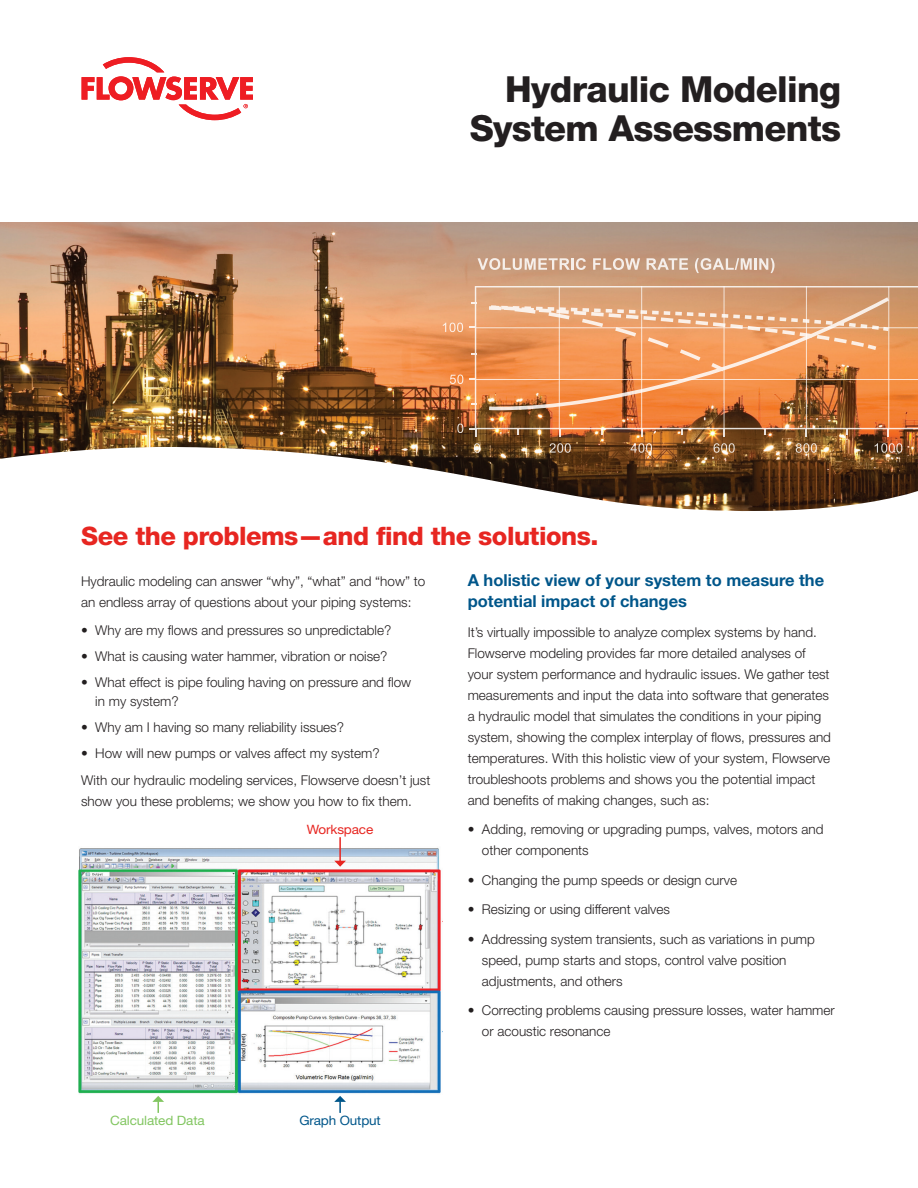
<style>
.page{position:relative;width:918px;height:1188px;background:#fff}
.page>*{position:absolute;margin:0;border:0;box-sizing:border-box;transform-origin:0 0}
.Brochure_Title{font:800 36px/39px "Helvetica Neue LT Std";letter-spacing:-.02em;color:#231f20;text-align:right}
.Quotation{font:800 25.5px "Helvetica Neue LT Std";letter-spacing:-.02em;color:#e72621}
.Subhead_Level_1__blu{font:700 16.5px/21px "Helvetica Neue LT Std";color:#00568a}
.Body_copy{font:300 13.5px/21px "Helvetica Neue LT Std";color:#231f20}
.Table_text{font:12.9px "Helvetica Neue LT Std";letter-spacing:-.01em;color:#82c661;scale:1.05 1}
.Table_text-2{font:12.9px "Helvetica Neue LT Std";letter-spacing:-.01em;color:#00568a;scale:1.05 1}
.Table_text-3{font:12.9px "Helvetica Neue LT Std";letter-spacing:-.01em;color:#e72621;scale:1.05 1}
</style>
<div class="page">
<img style="left:0;top:222px;width:918px;height:224px">
<svg style="left:0;top:446px;width:918px;height:66px"></svg>
<svg style="left:82px;top:57px;width:171px;height:63px"></svg>
<img style="left:78px;top:848px;width:365px;height:246px">
<svg style="left:334px;top:1096px;width:12px;height:17px"></svg>
<hr style="left:339px;top:837px;width:2px;height:24px;background:#e72621">
<svg style="left:334px;top:861px;width:12px;height:6px"></svg>
<svg style="left:152px;top:1096px;width:12px;height:17px"></svg>
<img style="left:475px;top:286px;width:443px;height:143px">
<svg style="left:489px;top:297px;width:399px;height:113px;background:#de894d"></svg>
<svg style="left:489px;top:306px;width:399px;height:65px;background:#eca16b"></svg>
<svg style="left:443px;top:323px;width:20px;height:9px"></svg>
<svg style="left:450px;top:375px;width:13px;height:9px"></svg>
<svg style="left:457px;top:424px;width:6px;height:9px"></svg>
<svg style="left:474px;top:443px;width:6px;height:10px"></svg>
<svg style="left:549px;top:443px;width:22px;height:10px"></svg>
<svg style="left:631px;top:443px;width:21px;height:10px"></svg>
<svg style="left:714px;top:443px;width:21px;height:10px"></svg>
<svg style="left:796px;top:443px;width:21px;height:10px"></svg>
<svg style="left:875px;top:443px;width:27px;height:10px"></svg>
<svg style="left:471px;top:403px;width:6px;height:2px"></svg>
<svg style="left:517px;top:429px;width:2px;height:6px"></svg>
<svg style="left:601px;top:429px;width:2px;height:6px"></svg>
<svg style="left:681px;top:429px;width:2px;height:6px"></svg>
<svg style="left:805px;top:429px;width:2px;height:8px"></svg>
<svg style="left:887px;top:429px;width:2px;height:8px"></svg>
<svg style="left:469px;top:428px;width:7px;height:9px"></svg>
<svg style="left:478px;top:258px;width:108px;height:12px"></svg>
<svg style="left:593px;top:258px;width:47px;height:12px"></svg>
<svg style="left:647px;top:258px;width:41px;height:12px"></svg>
<svg style="left:695px;top:258px;width:80px;height:15px"></svg>
<hr style="left:559px;top:286px;width:1px;height:143px;background:#fff">
<hr style="left:641px;top:286px;width:1px;height:143px;background:#fff">
<hr style="left:724px;top:286px;width:1px;height:143px;background:#fff">
<hr style="left:806px;top:286px;width:1px;height:143px;background:#fff">
<hr style="left:888px;top:286px;width:1px;height:143px;background:#fff">
<hr style="left:476px;top:327px;width:442px;height:1px;background:#fff">
<hr style="left:476px;top:379px;width:442px;height:1px;background:#fff">
<p class="Brochure_Title" style="left:470px;top:70px;width:373px">Hydraulic Modeling<br>System Assessments</p>
<p class="Quotation" style="left:81px;top:520px;width:519px">See the problems—and find the solutions.</p>
<p class="Body_copy" style="left:81px;top:570px;width:346px">Hydraulic modeling can answer “why”, “what” and “how” to an endless array of questions about your piping systems:</p>
<p class="Body_copy" style="left:81px;top:619px;width:312px">• Why are my flows and pressures so unpredictable?</p>
<p class="Body_copy" style="left:81px;top:645px;width:308px">• What is causing water hammer, vibration or noise?</p>
<p class="Body_copy" style="left:95px;top:672px;width:318px;line-height:19.5px;text-indent:-14px">• What effect is pipe fouling having on pressure and flow in my system?</p>
<p class="Body_copy" style="left:81px;top:716px;width:265px">• Why am I having so many reliability issues?</p>
<p class="Body_copy" style="left:81px;top:742px;width:300px">• How will new pumps or valves affect my system?</p>
<p class="Body_copy" style="left:81px;top:770px;width:351px">With our hydraulic modeling services, Flowserve doesn’t just show you these problems; we show you how to fix them.</p>
<p class="Subhead_Level_1__blu" style="left:468px;top:570px;width:358px">A holistic view of your system to measure the potential impact of changes</p>
<p class="Body_copy" style="left:468px;top:621px;width:365px">It’s virtually impossible to analyze complex systems by hand.<br>Flowserve modeling provides far more detailed analyses of your system performance and hydraulic issues. We gather test measurements and input the data into software that generates a hydraulic model that simulates the conditions in your piping system, showing the complex interplay of flows, pressures and temperatures. With this holistic view of your system, Flowserve troubleshoots problems and shows you the potential impact and benefits of making changes, such as:</p>
<p class="Body_copy" style="left:482px;top:819px;width:343px;text-indent:-14px">• Adding, removing or upgrading pumps, valves, motors and other components</p>
<p class="Body_copy" style="left:468px;top:869px;width:271px">• Changing the pump speeds or design curve</p>
<p class="Body_copy" style="left:468px;top:899px;width:204px">• Resizing or using different valves</p>
<p class="Body_copy" style="left:482px;top:928px;width:335px;text-indent:-14px">• Addressing system transients, such as variations in pump speed, pump starts and stops, control valve position adjustments, and others</p>
<p class="Body_copy" style="left:482px;top:1000px;width:354px;text-indent:-14px">• Correcting problems causing pressure losses, water hammer or acoustic resonance</p>
<p class="Table_text-3" style="left:307px;top:822px;width:65px">Workspace</p>
<p class="Table_text" style="left:110px;top:1113px;width:92px">Calculated Data</p>
<p class="Table_text-2" style="left:299px;top:1113px;width:79px">Graph Output</p>
</div>
